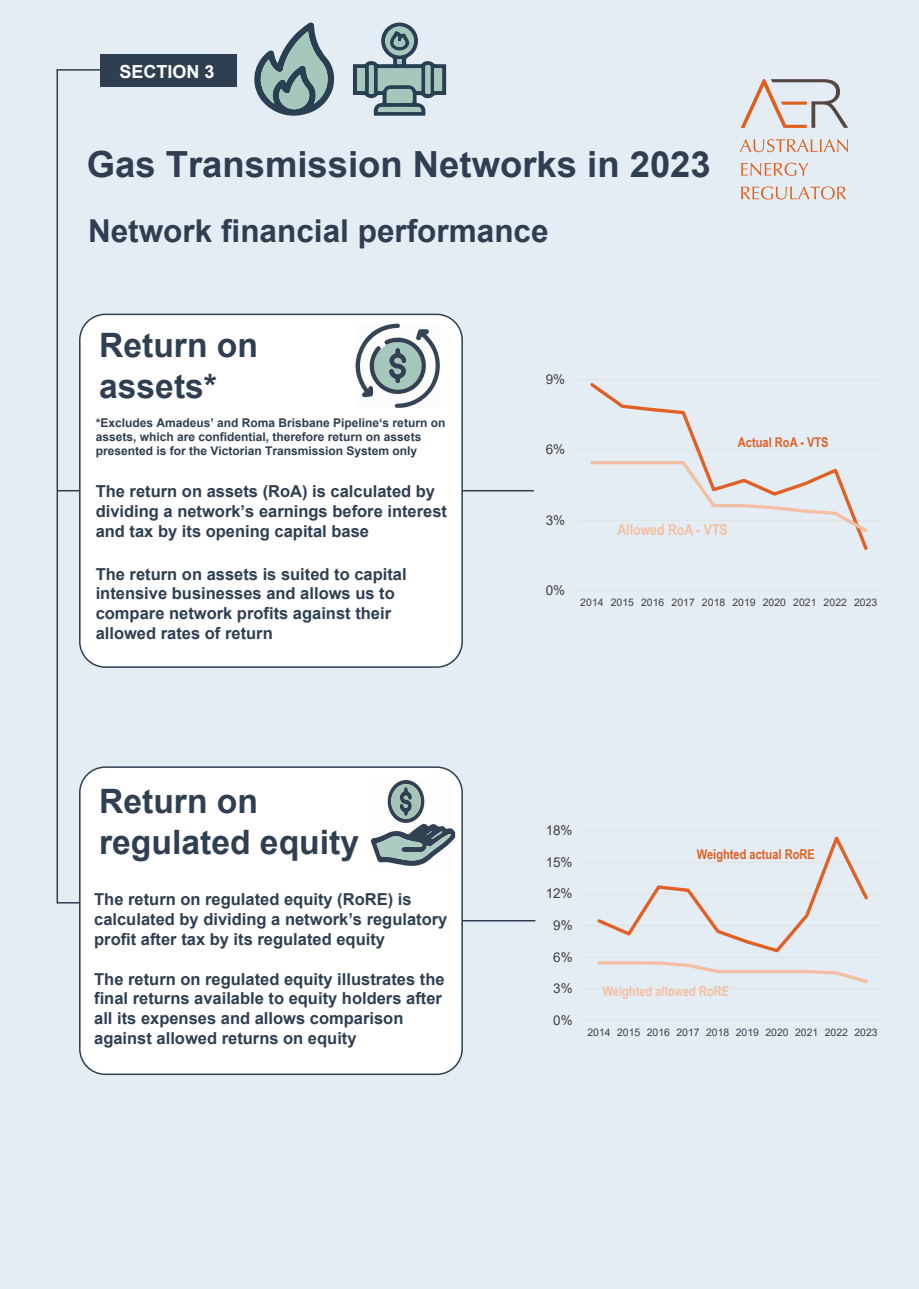
<style>
.page{position:relative;width:919px;height:1289px;background:#fff}
.page>*{position:absolute;margin:0;border:0;box-sizing:border-box;transform-origin:0 0}
.t1{font:700 36px "Arial";color:#2f3f51}
.t2{font:700 33.6px/40.3px "Arial";color:#2f3f51}
.t3{font:700 31.5px "Arial";color:#2f3f51}
.t4{font:700 18px "Arial";color:#fff}
.t5{font:700 16.5px/19.8px "Arial";color:#2e3f51}
.t6{font:700 15px "Arial Narrow";color:#f3bfa4}
.t7{font:700 13.5px "Arial Narrow";color:#e16025}
.t8{font:13.5px "Arial";color:#404040}
.t9{font:700 13.5px "Arial Narrow";color:#f3bfa4}
.t10{font:700 12px/14.4px "Arial";color:#2e3f51}
.t11{font:10.5px "Arial";letter-spacing:-.005em;color:#404040}
</style>
<div class="page">
<div style="left:0;top:0;width:918px;height:1288px;background:#e5edf4"></div>
<div style="left:101px;top:55px;width:136px;height:32px;background:#2e3f51"></div>
<hr style="left:56px;top:69px;width:2px;height:834px;background:#2e3f51">
<hr style="left:57px;top:69px;width:46px;height:2px;background:#2e3f51">
<svg style="left:58px;top:490px;width:21px;height:1px"></svg>
<svg style="left:740px;top:139px;width:108px;height:13px"></svg>
<svg style="left:741px;top:163px;width:67px;height:13px"></svg>
<svg style="left:741px;top:186px;width:105px;height:13px"></svg>
<svg style="left:740px;top:79px;width:108px;height:49px"></svg>
<svg style="left:58px;top:902px;width:21px;height:1px"></svg>
<div style="left:80px;top:314px;width:382px;height:353px;background:#fff;border-radius:26px"></div>
<div style="left:79px;top:313px;width:384px;height:355px;border:2px solid #2e3f51;border-radius:26px"></div>
<svg style="left:355px;top:323px;width:85px;height:85px"></svg>
<svg style="left:254px;top:23px;width:80px;height:93px"></svg>
<svg style="left:353px;top:22px;width:93px;height:94px"></svg>
<div style="left:80px;top:767px;width:382px;height:307px;background:#fff;border-radius:26px"></div>
<div style="left:79px;top:766px;width:384px;height:309px;border:2px solid #2e3f51;border-radius:26px"></div>
<svg style="left:370px;top:780px;width:85px;height:86px"></svg>
<hr style="left:462px;top:490px;width:72px;height:1px;background:#2e3f51">
<hr style="left:576px;top:379px;width:305px;height:1px;background:#e2e3e2">
<hr style="left:576px;top:449px;width:305px;height:1px;background:#e2e3e2">
<hr style="left:576px;top:519px;width:305px;height:1px;background:#e2e3e2">
<hr style="left:576px;top:590px;width:305px;height:1px;background:#e2e3e2">
<svg style="left:587px;top:383px;width:281px;height:167px"></svg>
<svg style="left:588px;top:459px;width:282px;height:76px"></svg>
<hr style="left:584px;top:830px;width:297px;height:1px;background:#e2e3e2">
<hr style="left:584px;top:861px;width:297px;height:1px;background:#e2e3e2">
<hr style="left:584px;top:893px;width:297px;height:1px;background:#e2e3e2">
<hr style="left:584px;top:925px;width:297px;height:1px;background:#e2e3e2">
<hr style="left:584px;top:956px;width:297px;height:1px;background:#e2e3e2">
<hr style="left:584px;top:988px;width:297px;height:1px;background:#e2e3e2">
<hr style="left:584px;top:1020px;width:297px;height:1px;background:#e2e3e2">
<svg style="left:594px;top:836px;width:276px;height:147px"></svg>
<hr style="left:462px;top:920px;width:73px;height:1px;background:#2e3f51">
<p class="t4" style="left:119px;top:59px;width:97px">SECTION 3</p>
<h1 class="t1" style="left:87px;top:139px;width:625px">Gas Transmission Networks in 2023</h1>
<h3 class="t3" style="left:88px;top:209px;width:462px">Network financial performance</h3>
<h2 class="t2" style="left:99px;top:326px;width:160px">Return on assets*</h2>
<p class="t10" style="left:96px;top:415px;width:351px">*Excludes Amadeus’ and Roma Brisbane Pipeline‘s return on assets, which are confidential, therefore return on assets presented is for the Victorian Transmission System only</p>
<p class="t5" style="left:96px;top:481px;width:353px">The return on assets (RoA) is calculated by dividing a network’s earnings before interest and tax by its opening capital base</p>
<p class="t5" style="left:96px;top:564px;width:312px">The return on assets is suited to capital intensive businesses and allows us to compare network profits against their allowed rates of return</p>
<p class="t8" style="left:545px;top:370px;width:21px">9%</p>
<p class="t8" style="left:545px;top:440px;width:21px">6%</p>
<p class="t7" style="left:738px;top:432px;width:92px">Actual RoA - VTS</p>
<p class="t8" style="left:545px;top:510px;width:21px">3%</p>
<p class="t6" style="left:617px;top:518px;width:112px">Allowed RoA - VTS</p>
<p class="t8" style="left:545px;top:581px;width:21px">0%</p>
<p class="t11" style="left:580px;top:595px;width:298px">2014 2015 2016 2017 2018 2019 2020 2021 2022 2023</p>
<h2 class="t2" style="left:99px;top:781px;width:261px">Return on regulated equity</h2>
<p class="t5" style="left:94px;top:889px;width:355px">The return on regulated equity (RoRE) is calculated by dividing a network’s regulatory profit after tax by its regulated equity</p>
<p class="t5" style="left:94px;top:968px;width:352px">The return on regulated equity illustrates the final returns available to equity holders after all its expenses and allows comparison against allowed returns on equity</p>
<p class="t8" style="left:545px;top:821px;width:28px">18%</p>
<p class="t8" style="left:545px;top:852px;width:28px">15%</p>
<p class="t8" style="left:545px;top:884px;width:28px">12%</p>
<p class="t8" style="left:553px;top:915px;width:21px">9%</p>
<p class="t8" style="left:553px;top:947px;width:21px">6%</p>
<p class="t8" style="left:553px;top:979px;width:21px">3%</p>
<p class="t8" style="left:553px;top:1010px;width:21px">0%</p>
<p class="t7" style="left:696px;top:844px;width:119px">Weighted actual RoRE</p>
<p class="t9" style="left:602px;top:981px;width:128px">Weighted allowed RoRE</p>
<p class="t11" style="left:587px;top:1025px;width:292px">2014 2015 2016 2017 2018 2019 2020 2021 2022 2023</p>
</div>
